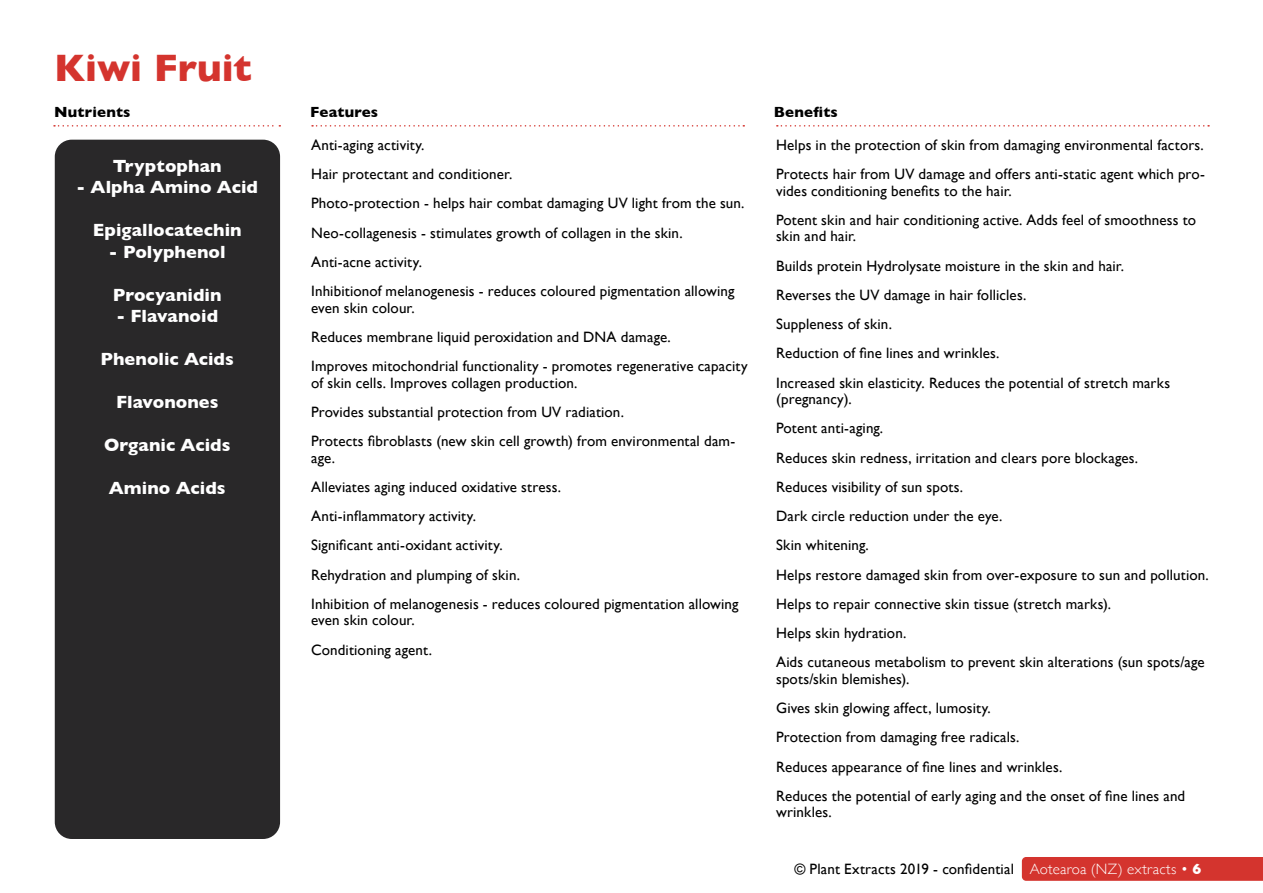
<style>
.page{position:relative;width:1263px;height:893px;background:#fff}
.page>*{position:absolute;margin:0;border:0;box-sizing:border-box;transform-origin:0 0}
.t1{font:700 39px "Gill Sans";letter-spacing:-.005em;color:#d4342e}
.t2{font:700 18px "Gill Sans";letter-spacing:.005em;color:#fff}
.t3{font:15px/29.2px "Gill Sans";letter-spacing:.01em;color:#000}
.t4{font:700 15px "Gill Sans";letter-spacing:.01em;color:#000}
.s1{font-weight:300;color:#fff}
.s2{font-weight:700;color:#fff}
</style>
<div class="page">
<div style="left:55px;top:140px;width:225px;height:699px;background:#292829;border-radius:17px"></div>
<div style="left:1022px;top:857px;width:241px;height:24px;background:#d4342e"></div>
<svg style="left:54px;top:125px;width:226px;height:2px"></svg>
<svg style="left:312px;top:125px;width:432px;height:2px"></svg>
<svg style="left:777px;top:125px;width:432px;height:2px"></svg>
<h1 class="t1" style="left:54px;top:37px;width:199px">Kiwi Fruit</h1>
<p class="t4" style="left:54px;top:100px;width:78px">Nutrients</p>
<p class="t4" style="left:310px;top:100px;width:70px">Features</p>
<p class="t4" style="left:774px;top:100px;width:65px">Benefits</p>
<p class="t2" style="left:113px;top:151px;width:110px">Tryptophan</p>
<p class="t2" style="left:76px;top:173px;width:183px">- Alpha Amino Acid</p>
<p class="t2" style="left:93px;top:216px;width:150px">Epigallocatechin</p>
<p class="t2" style="left:109px;top:238px;width:118px">- Polyphenol</p>
<p class="t2" style="left:113px;top:280px;width:110px">Procyanidin</p>
<p class="t2" style="left:116px;top:302px;width:103px">- Flavanoid</p>
<p class="t2" style="left:101px;top:345px;width:135px">Phenolic Acids</p>
<p class="t2" style="left:116px;top:388px;width:104px">Flavonones</p>
<p class="t2" style="left:104px;top:431px;width:128px">Organic Acids</p>
<p class="t2" style="left:109px;top:473px;width:118px">Amino Acids</p>
<p class="t3" style="left:311px;top:130px;width:435px">Anti-aging activity.<br>Hair protectant and conditioner.<br>Photo-protection - helps hair combat damaging UV light from the sun.<br>Neo-collagenesis - stimulates growth of collagen in the skin.<br>Anti-acne activity.<br>Inhibitionof melanogenesis - reduces coloured pigmentation allowing</p>
<p class="t3" style="left:311px;top:293px;width:438px">even skin colour.<br>Reduces membrane liquid peroxidation and DNA damage.<br>Improves mitochondrial functionality - promotes regenerative capacity</p>
<p class="t3" style="left:311px;top:368px;width:426px">of skin cells. Improves collagen production.<br>Provides substantial protection from UV radiation.<br>Protects fibroblasts (new skin cell growth) from environmental dam-</p>
<p class="t3" style="left:311px;top:443px;width:429px">age.<br>Alleviates aging induced oxidative stress.<br>Anti-inflammatory activity.<br>Significant anti-oxidant activity.<br>Rehydration and plumping of skin.<br>Inhibition of melanogenesis - reduces coloured pigmentation allowing</p>
<p class="t3" style="left:311px;top:606px;width:123px">even skin colour.<br>Conditioning agent.</p>
<p class="t3" style="left:776px;top:130px;width:430px">Helps in the protection of skin from damaging environmental factors.<br>Protects hair from UV damage and offers anti-static agent which pro-</p>
<p class="t3" style="left:776px;top:176px;width:422px">vides conditioning benefits to the hair.<br>Potent skin and hair conditioning active. Adds feel of smoothness to</p>
<p class="t3" style="left:776px;top:221px;width:396px">skin and hair.<br>Builds protein Hydrolysate moisture in the skin and hair.<br>Reverses the UV damage in hair follicles.<br>Suppleness of skin.<br>Reduction of fine lines and wrinkles.<br>Increased skin elasticity. Reduces the potential of stretch marks</p>
<p class="t3" style="left:776px;top:384px;width:434px">(pregnancy).<br>Potent anti-aging.<br>Reduces skin redness, irritation and clears pore blockages.<br>Reduces visibility of sun spots.<br>Dark circle reduction under the eye.<br>Skin whitening.<br>Helps restore damaged skin from over-exposure to sun and pollution.<br>Helps to repair connective skin tissue (stretch marks).<br>Helps skin hydration.<br>Aids cutaneous metabolism to prevent skin alterations (sun spots/age</p>
<p class="t3" style="left:776px;top:664px;width:411px">spots/skin blemishes).<br>Gives skin glowing affect, lumosity.<br>Protection from damaging free radicals.<br>Reduces appearance of fine lines and wrinkles.<br>Reduces the potential of early aging and the onset of fine lines and</p>
<p class="t3" style="left:776px;top:797px;width:57px">wrinkles.</p>
<p class="t3" style="left:794px;top:854px;width:408px">© Plant Extracts 2019 - confidential <span class="s1">Aotearoa (NZ) extracts •</span> <span class="s2">6</span></p>
</div>
